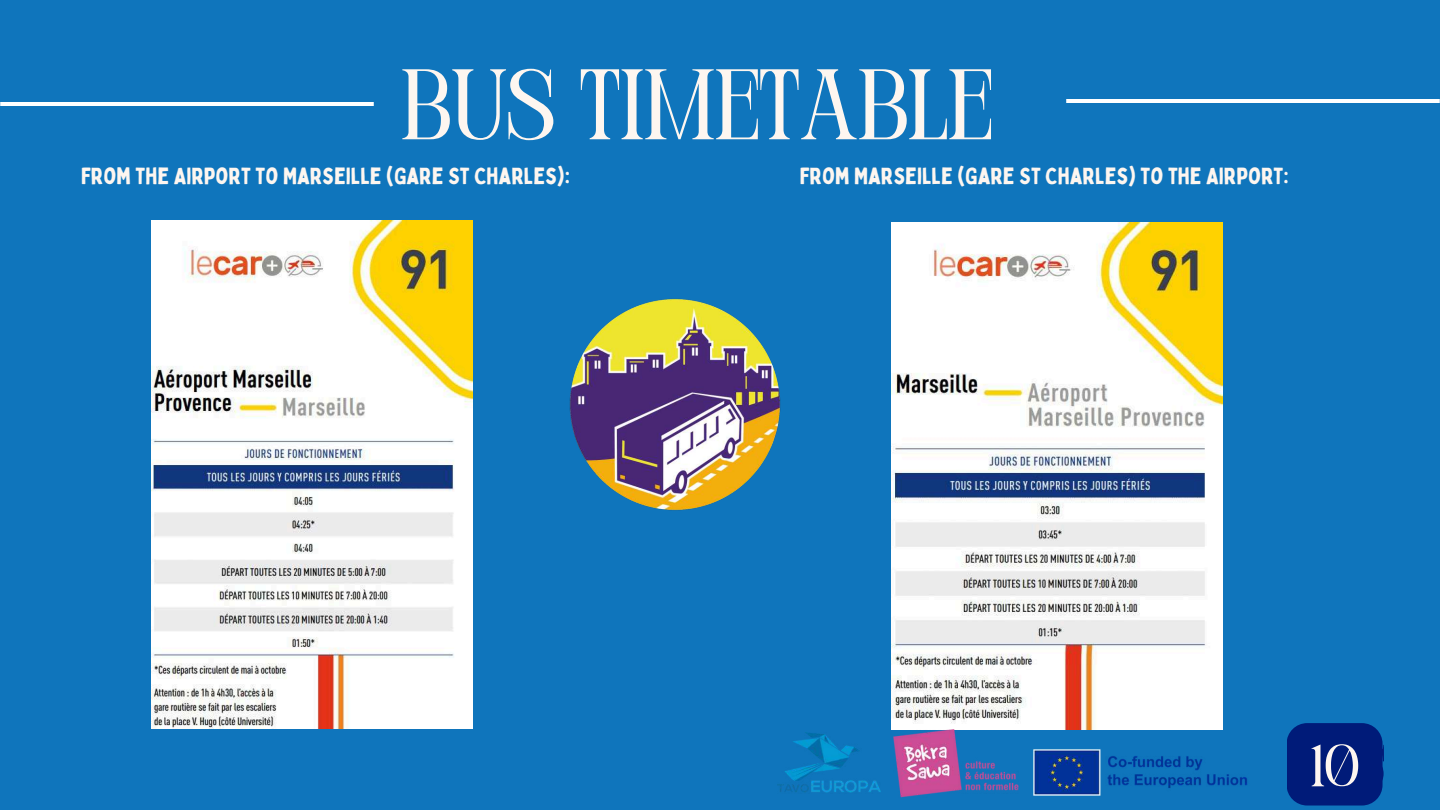
<style>
.page{position:relative;width:1440px;height:810px;background:#0f75bc}
.page>*{position:absolute;margin:0;border:0;box-sizing:border-box;transform-origin:0 0}
.t1{font:100px "Perandoryv 2";color:#fdf6f0}
.t2{font:58.9px "Perandoryv 2";color:#fdf6f0}
.t3{font:23px "Bobby Jones";color:#fdf6f0}
.s1{color:#001b79}
</style>
<div class="page">
<img style="left:0;top:103px;width:374px;height:3px">
<img style="left:1066px;top:100px;width:374px;height:3px">
<img style="left:569px;top:298px;width:212px;height:213px">
<div style="left:1287px;top:723px;width:96px;height:83px;background:#001b79;border-radius:21px"></div>
<img style="left:152px;top:221px;width:321px;height:508px">
<img style="left:891px;top:222px;width:331px;height:507px">
<img style="left:894px;top:729px;width:124px;height:68px">
<img style="left:1033px;top:749px;width:215px;height:47px">
<img style="left:777px;top:732px;width:104px;height:61px">
<h1 class="t1" style="left:401px;top:64px;width:593px">BUS TIMETABLE</h1>
<p class="t3" style="left:81px;top:162px;width:490px">FROM THE AIRPORT TO MARSEILLE (GARE ST CHARLES):</p>
<p class="t3" style="left:800px;top:162px;width:490px">FROM MARSEILLE (GARE ST CHARLES) TO THE AIRPORT:</p>
<h2 class="t2" style="left:1310px;top:742px;width:76px">10<span class="s1">6</span></h2>
</div>
